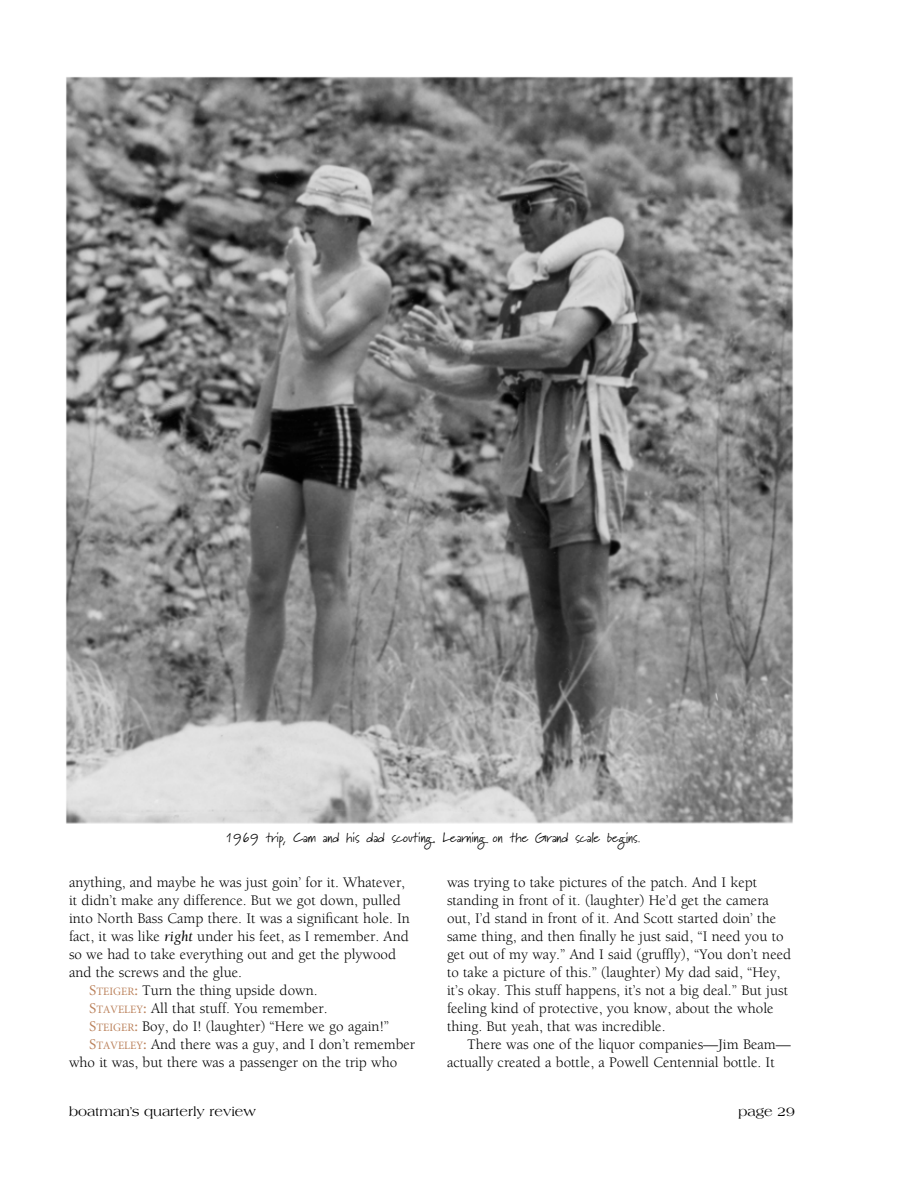
<style>
.page{position:relative;width:918px;height:1188px;background:#fff}
.page>*{position:absolute;margin:0;border:0;box-sizing:border-box;transform-origin:0 0}
.t1{font:15px/18px "Berkeley";color:#000}
.t2{font:13.5px "Marydale";color:#000}
.t3{font:13.5px "Americana";color:#000}
.s1{font-style:italic}
.s2{font-family:"Minion";color:#bb825c}
.s3{font-family:"Minion";font-size:11.25px;color:#bb825c}
.s4{font-family:"Minion Exp";color:#bb825c}
</style>
<div class="page">
<img style="left:65px;top:76px;width:728px;height:748px">
<p class="t2" style="left:225px;top:829px;width:417px">1969 trip, Cam and his dad scouting. Learning on the Grand scale begins.</p>
<p class="t1" style="left:69px;top:874px;width:338px">anything, and maybe he was just goin’ for it. Whatever,</p>
<p class="t1" style="left:69px;top:892px;width:333px">it didn’t make any difference. But we got down, pulled</p>
<p class="t1" style="left:69px;top:910px;width:343px">into North Bass Camp there. It was a significant hole. In</p>
<p class="t1" style="left:69px;top:928px;width:341px">fact, it was like <span class="s1">right</span> under his feet, as I remember. And</p>
<p class="t1" style="left:69px;top:946px;width:329px">so we had to take everything out and get the plywood</p>
<p class="t1" style="left:69px;top:964px;width:175px">and the screws and the glue.</p>
<p class="t1" style="left:89px;top:982px;width:230px"><span class="s2">S</span><span class="s3">TEIGER</span><span class="s4">:</span> Turn the thing upside down.</p>
<p class="t1" style="left:89px;top:1000px;width:240px"><span class="s2">S</span><span class="s3">TAVELEY</span><span class="s4">:</span> All that stuff. You remember.</p>
<p class="t1" style="left:89px;top:1018px;width:301px"><span class="s2">S</span><span class="s3">TEIGER</span><span class="s4">:</span> Boy, do I! (laughter) “Here we go again!”</p>
<p class="t1" style="left:89px;top:1036px;width:327px"><span class="s2">S</span><span class="s3">TAVELEY</span><span class="s4">:</span> And there was a guy, and I don’t remember</p>
<p class="t1" style="left:69px;top:1054px;width:330px">who it was, but there was a passenger on the trip who</p>
<p class="t1" style="left:447px;top:874px;width:346px">was trying to take pictures of the patch. And I kept standing in front of it. (laughter) He’d get the camera out, I’d stand in front of it. And Scott started doin’ the same thing, and then finally he just said, “I need you to get out of my way.” And I said (gruffly), “You don’t need to take a picture of this.” (laughter) My dad said, “Hey, it’s okay. This stuff happens, it’s not a big deal.” But just feeling kind of protective, you know, about the whole thing. But yeah, that was incredible.</p>
<p class="t1" style="left:447px;top:1036px;width:345px;text-indent:20px">There was one of the liquor companies—Jim Beam— actually created a bottle, a Powell Centennial bottle. It</p>
<p class="t3" style="left:69px;top:1104px;width:188px">boatman’s quarterly review</p>
<p class="t3" style="left:738px;top:1104px;width:58px">page 29</p>
</div>
